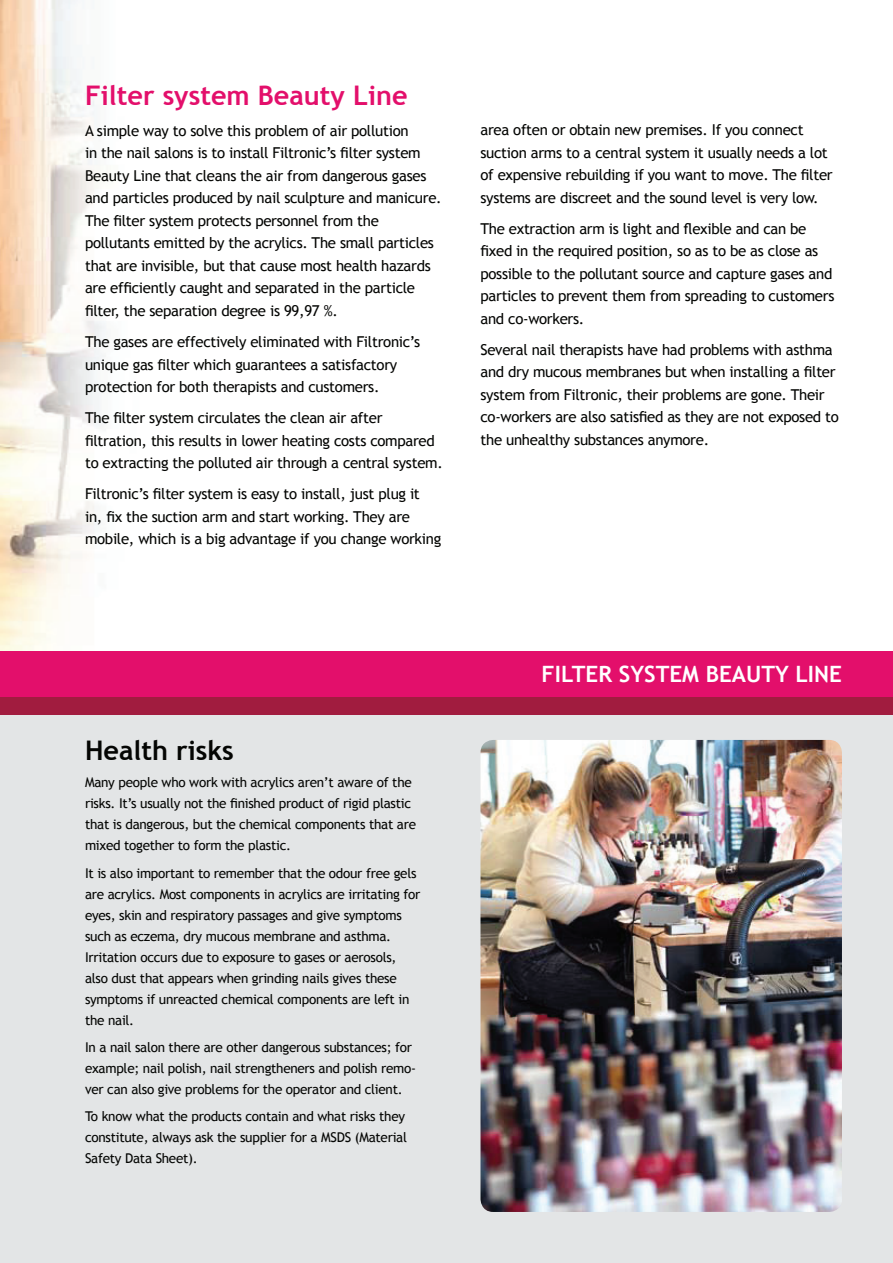
<style>
.page{position:relative;width:893px;height:1263px;background:#fff}
.page>*{position:absolute;margin:0;border:0;box-sizing:border-box;transform-origin:0 0}
.t1{font:700 27px "Trebuchet MS";color:#e30f6b}
.t2{font:700 27px "Trebuchet MS";color:#040503}
.t3{font:700 22.5px "Trebuchet MS";color:#fff}
.t4{font:15px/22.5px "Trebuchet MS";letter-spacing:-.02em;color:#040503}
.t5{font:13.5px/21px "Trebuchet MS";letter-spacing:-.02em;color:#040503}
</style>
<div class="page">
<div style="left:0;top:707px;width:893px;height:556px;background:#e3e5e6"></div>
<img style="left:0;top:0;width:106px;height:651px">
<img style="left:480px;top:740px;width:362px;height:472px">
<div style="left:0;top:651px;width:893px;height:46px;background:#e30f6b"></div>
<div style="left:0;top:697px;width:893px;height:17px;background:#a11c3f"></div>
<h1 class="t1" style="left:85px;top:78px;width:324px">Filter system Beauty Line</h1>
<p class="t4" style="left:85px;top:120px;width:358px">A simple way to solve this problem of air pollution<br>in the nail salons is to install Filtronic’s filter system Beauty Line that cleans the air from dangerous gases and particles produced by nail sculpture and manicure.<br>The filter system protects personnel from the pollutants emitted by the acrylics. The small particles that are invisible, but that cause most health hazards are efficiently caught and separated in the particle filter, the separation degree is 99,97 %.</p>
<p class="t4" style="left:85px;top:331px;width:337px">The gases are effectively eliminated with Filtronic’s unique gas filter which guarantees a satisfactory protection for both therapists and customers.</p>
<p class="t4" style="left:85px;top:407px;width:359px">The filter system circulates the clean air after filtration, this results in lower heating costs compared to extracting the polluted air through a central system.</p>
<p class="t4" style="left:85px;top:483px;width:358px">Filtronic’s filter system is easy to install, just plug it<br>in, fix the suction arm and start working. They are mobile, which is a big advantage if you change working</p>
<p class="t4" style="left:480px;top:119px;width:354px">area often or obtain new premises. If you connect suction arms to a central system it usually needs a lot of expensive rebuilding if you want to move. The filter systems are discreet and the sound level is very low.</p>
<p class="t4" style="left:480px;top:218px;width:355px">The extraction arm is light and flexible and can be fixed in the required position, so as to be as close as possible to the pollutant source and capture gases and particles to prevent them from spreading to customers and co-workers.</p>
<p class="t4" style="left:480px;top:339px;width:360px">Several nail therapists have had problems with asthma and dry mucous membranes but when installing a filter system from Filtronic, their problems are gone. Their co-workers are also satisfied as they are not exposed to the unhealthy substances anymore.</p>
<h1 class="t2" style="left:85px;top:733px;width:150px">Health risks</h1>
<p class="t5" style="left:85px;top:772px;width:332px">Many people who work with acrylics aren’t aware of the risks. It’s usually not the finished product of rigid plastic that is dangerous, but the chemical components that are mixed together to form the plastic.</p>
<p class="t5" style="left:85px;top:862px;width:337px">It is also important to remember that the odour free gels are acrylics. Most components in acrylics are irritating for eyes, skin and respiratory passages and give symptoms such as eczema, dry mucous membrane and asthma.<br>Irritation occurs due to exposure to gases or aerosols, also dust that appears when grinding nails gives these symptoms if unreacted chemical components are left in the nail.</p>
<p class="t5" style="left:85px;top:1037px;width:333px">In a nail salon there are other dangerous substances; for example; nail polish, nail strengtheners and polish remo&shy;ver can also give problems for the operator and client.</p>
<p class="t5" style="left:85px;top:1106px;width:323px">To know what the products contain and what risks they constitute, always ask the supplier for a MSDS (Material<br>Safety Data Sheet).</p>
<h2 class="t3" style="left:542px;top:660px;width:302px">FILTER SYSTEM BEAUTY LINE</h2>
</div>
